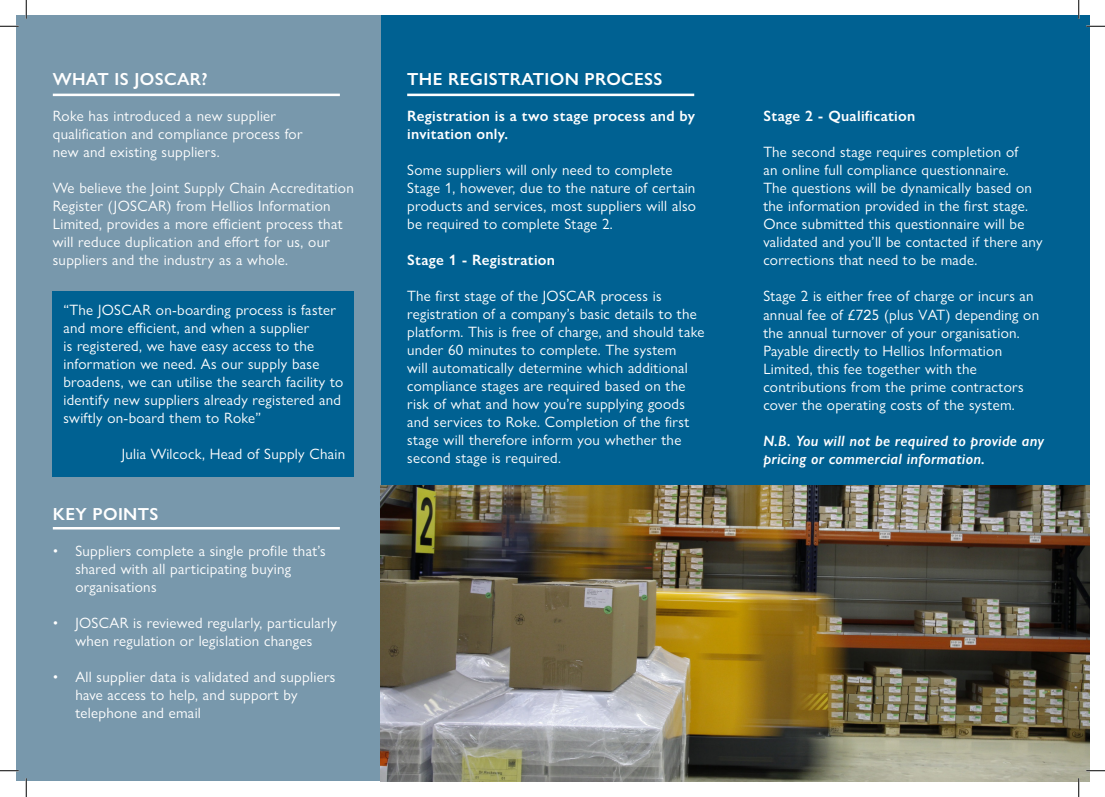
<style>
.page{position:relative;width:1105px;height:797px;background:#fff}
.page>*{position:absolute;margin:0;border:0;box-sizing:border-box;transform-origin:0 0}
.t1{font:600 17.5px "Gill Sans Nova";letter-spacing:.02em;color:#fff}
.t2{font:15px/18px "Gill Sans Nova";letter-spacing:.02em;color:#fff}
.t3{font:600 15px/18px "Gill Sans Nova";letter-spacing:.02em;color:#fff}
.t4{font:italic 600 15px/18px "Gill Sans Nova";letter-spacing:.02em;color:#fff}
.s1{font-family:"Arial";font-size:14.38px}
</style>
<div class="page">
<div style="left:16px;top:16px;width:1073px;height:765px;background:#7898ac"></div>
<div style="left:381px;top:16px;width:708px;height:469px;background:#006192"></div>
<hr style="left:53px;top:94px;width:287px;height:2px;background:#fff">
<hr style="left:407px;top:94px;width:287px;height:2px;background:#fff">
<div style="left:53px;top:291px;width:301px;height:185px;background:#006192"></div>
<hr style="left:53px;top:527px;width:287px;height:2px;background:#fff">
<img style="left:381px;top:485px;width:708px;height:296px">
<svg style="left:0;top:25px;width:19px;height:2px"></svg>
<svg style="left:1086px;top:25px;width:19px;height:2px"></svg>
<svg style="left:0;top:770px;width:19px;height:1px"></svg>
<svg style="left:1086px;top:770px;width:19px;height:1px"></svg>
<svg style="left:25px;top:0;width:2px;height:19px"></svg>
<svg style="left:25px;top:778px;width:2px;height:19px"></svg>
<svg style="left:1078px;top:0;width:1px;height:19px"></svg>
<svg style="left:1078px;top:778px;width:1px;height:19px"></svg>
<p class="t1" style="left:53px;top:68px;width:156px">WHAT IS JOSCAR?</p>
<p class="t2" style="left:53px;top:107px;width:251px">Roke has introduced a new supplier qualification and compliance process for</p>
<p class="t2" style="left:53px;top:143px;width:168px">new and existing suppliers.</p>
<p class="t2" style="left:53px;top:179px;width:302px">We believe the Joint Supply Chain Accreditation Register (JOSCAR) from Hellios Information Limited, provides a more efficient process that will reduce duplication and effort for us, our suppliers and the industry as a whole.</p>
<p class="t2" style="left:63px;top:300px;width:281px">“The JOSCAR on-boarding process is faster and more efficient, and when a supplier<br>is registered, we have easy access to the information we need. As our supply base broadens, we can utilise the search facility to identify new suppliers already registered and swiftly on-board them to Roke”</p>
<p class="t2" style="left:122px;top:444px;width:225px">Julia Wilcock, Head of Supply Chain</p>
<p class="t1" style="left:53px;top:503px;width:107px">KEY POINTS</p>
<p class="t2" style="left:53px;top:542px;width:274px">• Suppliers complete a single profile that’s</p>
<p class="t2" style="left:75px;top:560px;width:217px">shared with all participating buying</p>
<p class="t2" style="left:75px;top:578px;width:83px">organisations</p>
<p class="t2" style="left:53px;top:614px;width:285px">• JOSCAR is reviewed regularly, particularly</p>
<p class="t2" style="left:75px;top:632px;width:238px">when regulation or legislation changes</p>
<p class="t2" style="left:75px;top:668px;width:262px;text-indent:-22px">• All supplier data is validated and suppliers have access to help, and support by</p>
<p class="t2" style="left:75px;top:704px;width:127px">telephone and email</p>
<p class="t1" style="left:407px;top:68px;width:257px">THE REGISTRATION PROCESS</p>
<p class="t3" style="left:407px;top:107px;width:289px">Registration is a two stage process and by invitation only.</p>
<p class="t2" style="left:407px;top:161px;width:290px">Some suppliers will only need to complete Stage 1, however, due to the nature of certain products and services, most suppliers will also be required to complete Stage 2.</p>
<p class="t3" style="left:407px;top:251px;width:149px">Stage 1 - Registration</p>
<p class="t2" style="left:407px;top:287px;width:299px">The first stage of the JOSCAR process is registration of a company’s basic details to the platform. This is free of charge, and should take under 60 minutes to complete. The system<br>will automatically determine which additional compliance stages are required based on the risk of what and how you’re supplying goods and services to Roke. Completion of the first stage will therefore inform you whether the second stage is required.</p>
<p class="t3" style="left:763px;top:107px;width:153px">Stage 2 - Qualification</p>
<p class="t2" style="left:763px;top:143px;width:281px">The second stage requires completion of<br>an online full compliance questionnaire.<br>The questions will be dynamically based on the information provided in the first stage.<br>Once submitted this questionnaire will be validated and you’ll be contacted if there any corrections that need to be made.</p>
<p class="t2" style="left:763px;top:287px;width:277px">Stage 2 is either free of charge or incurs an annual fee of £7<span class="s1">2</span>5 (plus VAT) depending on the annual turnover of your organisation.<br>Payable directly to Hellios Information Limited, this fee together with the contributions from the prime contractors cover the operating costs of the system.</p>
<p class="t4" style="left:763px;top:431px;width:282px">N.B. You will not be required to provide any pricing or commercial information.</p>
</div>
